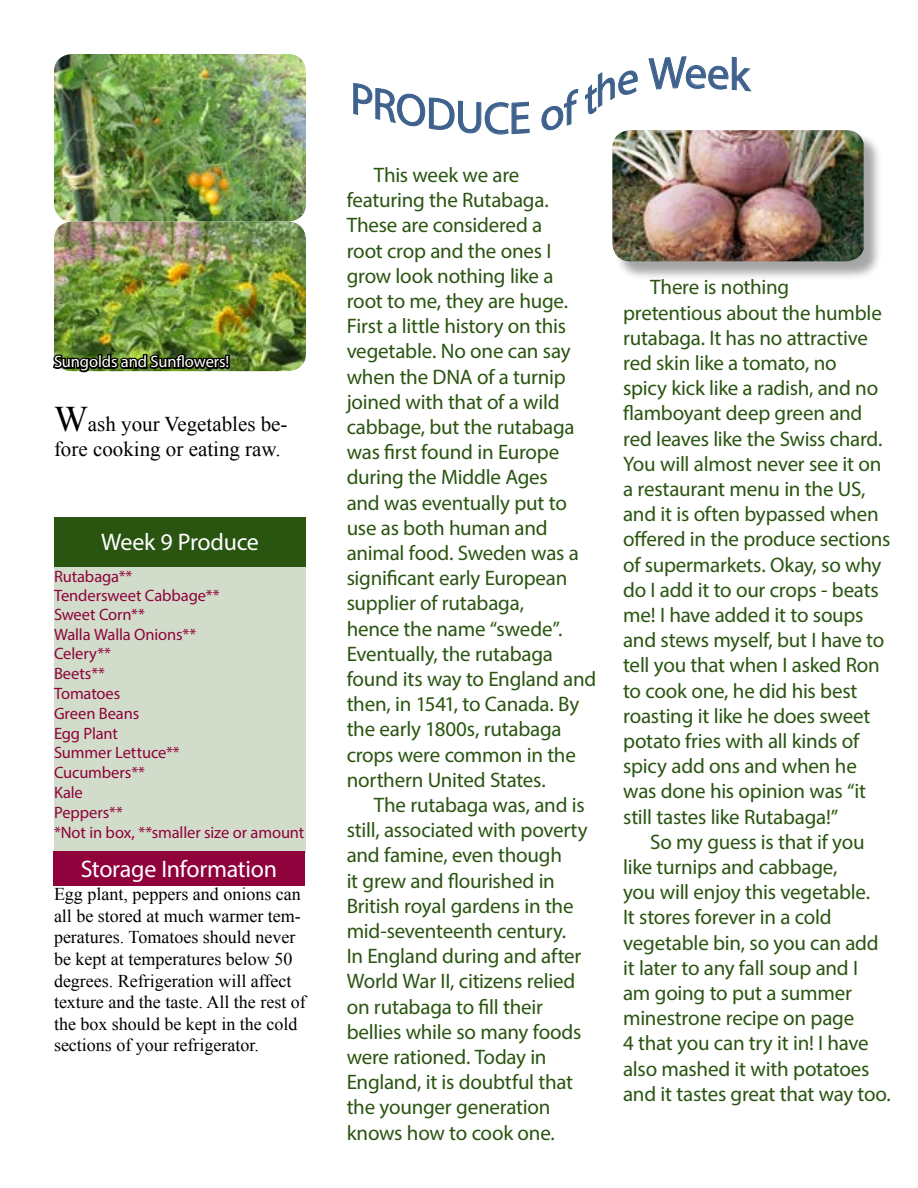
<style>
.page{position:relative;width:918px;height:1188px;background:#fff}
.page>*{position:absolute;margin:0;border:0;box-sizing:border-box;transform-origin:0 0}
.t1{font:24px "Myriad Pro";letter-spacing:-.01em;color:#fff}
.t2{font:21px/25.2px "Myriad Pro";letter-spacing:-.015em;color:#2a5511}
.t3{font:21px/25.2px "Times New Roman";color:#000}
.t4{font:18px/21.6px "Times New Roman";color:#000}
.t5{font:16.5px/19.8px "Myriad Pro";letter-spacing:-.005em;color:#8f023c}
.t6{font:16.5px "Myriad Pro";letter-spacing:-.01em;color:#fff}
.s1{font-size:36px}
</style>
<div class="page">
<div style="left:54px;top:517px;width:252px;height:52px;background:#2a5511"></div>
<div style="left:54px;top:568px;width:252px;height:285px;background:#d2dcca"></div>
<img style="left:54px;top:54px;width:252px;height:317px">
<div style="left:615px;top:133px;width:267px;height:147px;background:#000;opacity:.35"></div>
<img style="left:612px;top:130px;width:252px;height:131px">
<img style="left:53px;top:271px;width:177px;height:102px">
<div style="left:53px;top:851px;width:252px;height:35px;background:#8f023c"></div>
<svg style="left:353px;top:83px;width:177px;height:52px"></svg>
<svg style="left:541px;top:89px;width:38px;height:42px"></svg>
<svg style="left:585px;top:70px;width:53px;height:45px"></svg>
<svg style="left:648px;top:56px;width:104px;height:36px"></svg>
<p class="t6" style="left:54px;top:352px;width:177px">Sungolds and Sunflowers!</p>
<p class="t3" style="left:54px;top:411px;width:235px"><span class="s1">W</span>ash your Vegetables be&shy;fore cooking or eating raw.</p>
<p class="t1" style="left:101px;top:527px;width:159px">Week 9 Produce</p>
<p class="t5" style="left:54px;top:566px;width:167px">Rutabaga**<br>Tendersweet Cabbage**</p>
<p class="t5" style="left:54px;top:604px;width:252px">Sweet Corn**<br>Walla Walla Onions**<br>Celery**<br>Beets**<br>Tomatoes<br>Green Beans<br>Egg Plant<br>Summer Lettuce**<br>Cucumbers**<br>Kale<br>Peppers**<br>*Not in box, **smaller size or amount</p>
<p class="t1" style="left:81px;top:854px;width:198px">Storage Information</p>
<p class="t4" style="left:54px;top:883px;width:253px">Egg plant, peppers and onions can all be stored at much warmer tem&shy;peratures. Tomatoes should never be kept at temperatures below 50 degrees. Refrigeration will affect texture and the taste. All the rest of the box should be kept in the cold sections of your refrigerator.</p>
<p class="t2" style="left:347px;top:162px;width:251px;text-indent:27px">This week we are featuring the Rutabaga.<br>These are considered a<br>root crop and the ones I grow look nothing like a<br>root to me, they are huge.<br>First a little history on this vegetable. No one can say when the DNA of a turnip joined with that of a wild cabbage, but the rutabaga was first found in Europe during the Middle Ages<br>and was eventually put to use as both human and animal food. Sweden was a significant early European supplier of rutabaga,<br>hence the name “swede”.<br>Eventually, the rutabaga found its way to England and then, in 1541, to Canada. By the early 1800s, rutabaga crops were common in the northern United States.</p>
<p class="t2" style="left:347px;top:792px;width:243px;text-indent:27px">The rutabaga was, and is still, associated with poverty and famine, even though<br>it grew and flourished in<br>British royal gardens in the mid-seventeenth century.<br>In England during and after<br>World War II, citizens relied on rutabaga to fill their bellies while so many foods were rationed. Today in<br>England, it is doubtful that the younger generation knows how to cook one.</p>
<p class="t2" style="left:623px;top:274px;width:269px;text-indent:27px">There is nothing pretentious about the humble rutabaga. It has no attractive red skin like a tomato, no<br>spicy kick like a radish, and no flamboyant deep green and red leaves like the Swiss chard.<br>You will almost never see it on a restaurant menu in the US, and it is often bypassed when offered in the produce sections of supermarkets. Okay, so why do I add it to our crops - beats me! I have added it to soups and stews myself, but I have to tell you that when I asked Ron to cook one, he did his best roasting it like he does sweet potato fries with all kinds of spicy add ons and when he was done his opinion was “it still tastes like Rutabaga!”</p>
<p class="t2" style="left:623px;top:829px;width:269px;text-indent:27px">So my guess is that if you like turnips and cabbage,<br>you will enjoy this vegetable.<br>It stores forever in a cold vegetable bin, so you can add it later to any fall soup and I<br>am going to put a summer minestrone recipe on page<br>4 that you can try it in! I have also mashed it with potatoes and it tastes great that way too.</p>
</div>
